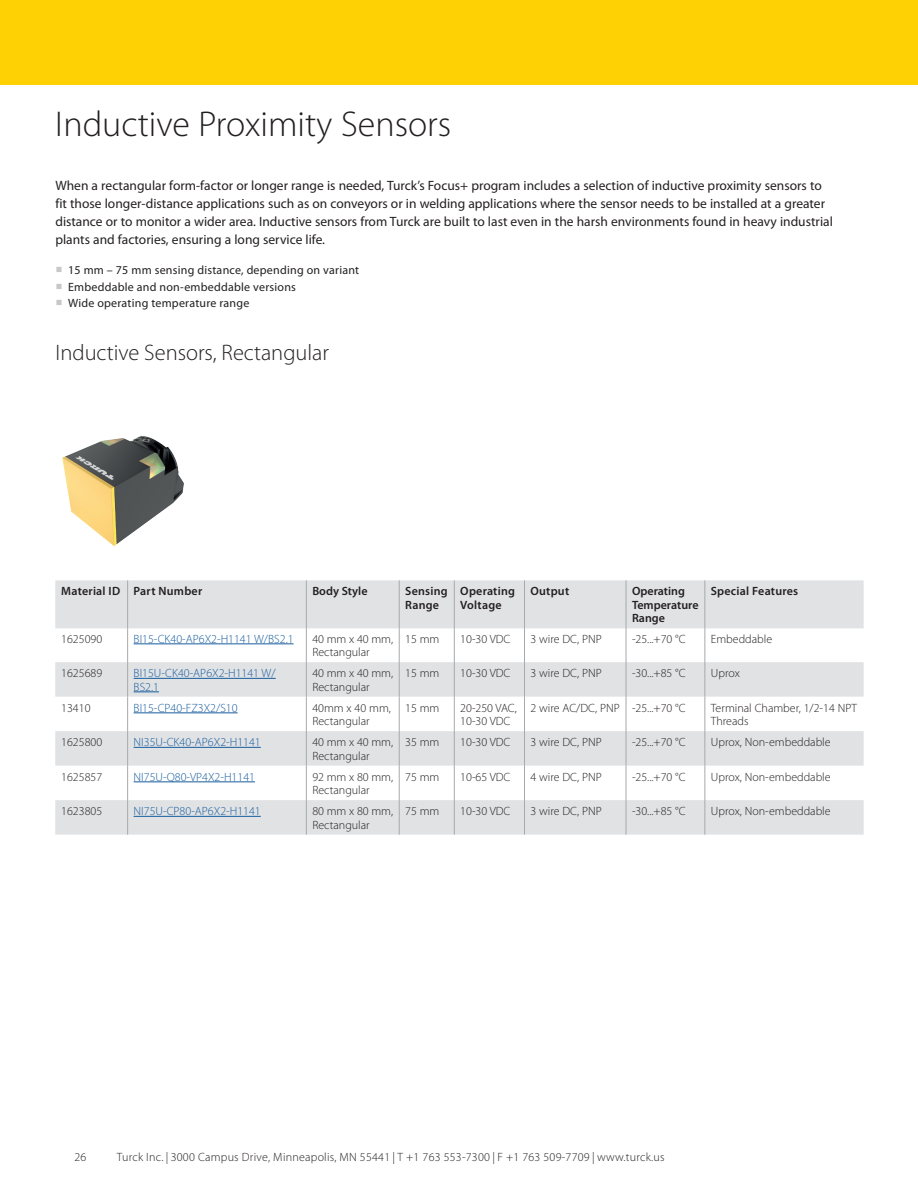
<style>
.page{position:relative;width:918px;height:1188px;background:#fff}
.page>*{position:absolute;margin:0;border:0;box-sizing:border-box;transform-origin:0 0}
.copyright{font:300 36px "Myriad Pro";color:#231f20}
.bro_headline_copy_light{font:300 22.5px "Myriad Pro";color:#231f20}
.copyright-2{font:13.5px/18px "Myriad Pro";color:#231f20}
.copyright-3{font:300 12px/13.5px "Myriad Pro";color:#231f20}
.copyright-4{font:300 12px/13.5px "Myriad Pro";color:#175d9e}
.t1{font:12px "Myriad Pro";letter-spacing:.02em;color:#231f20}
.copyright-5{font:300 12px "Myriad Pro";letter-spacing:.02em;color:#231f20}
.bro_copy_table{font:600 12px/13.5px "Myriad Pro";letter-spacing:.02em;color:#231f20}
.copyright-6{font:600 12px/13.5px "Myriad Pro";color:#231f20}
.s1{font-family:"Minion Pro";font-size:18px;color:#c7c8ca}
</style>
<div class="page">
<div style="left:0;top:0;width:918px;height:84px;background:#fed105"></div>
<svg style="left:55px;top:580px;width:809px;height:255px;fill:#e1e2e4"></svg>
<hr style="left:399px;top:628px;width:1px;height:34px;background:#a8a9ad">
<hr style="left:399px;top:697px;width:1px;height:34px;background:#a8a9ad">
<hr style="left:399px;top:766px;width:1px;height:34px;background:#a8a9ad">
<hr style="left:399px;top:580px;width:1px;height:48px;background:#a8a9ad">
<hr style="left:399px;top:662px;width:1px;height:35px;background:#a8a9ad">
<hr style="left:399px;top:731px;width:1px;height:35px;background:#a8a9ad">
<hr style="left:399px;top:800px;width:1px;height:35px;background:#a8a9ad">
<hr style="left:454px;top:800px;width:1px;height:35px;background:#a8a9ad">
<hr style="left:524px;top:800px;width:1px;height:35px;background:#a8a9ad">
<hr style="left:626px;top:800px;width:1px;height:35px;background:#a8a9ad">
<hr style="left:704px;top:800px;width:1px;height:35px;background:#a8a9ad">
<hr style="left:454px;top:731px;width:1px;height:35px;background:#a8a9ad">
<hr style="left:524px;top:731px;width:1px;height:35px;background:#a8a9ad">
<hr style="left:626px;top:731px;width:1px;height:35px;background:#a8a9ad">
<hr style="left:704px;top:731px;width:1px;height:35px;background:#a8a9ad">
<hr style="left:454px;top:628px;width:1px;height:34px;background:#a8a9ad">
<hr style="left:524px;top:628px;width:1px;height:34px;background:#a8a9ad">
<hr style="left:626px;top:628px;width:1px;height:34px;background:#a8a9ad">
<hr style="left:704px;top:628px;width:1px;height:34px;background:#a8a9ad">
<hr style="left:454px;top:697px;width:1px;height:34px;background:#a8a9ad">
<hr style="left:524px;top:697px;width:1px;height:34px;background:#a8a9ad">
<hr style="left:626px;top:697px;width:1px;height:34px;background:#a8a9ad">
<hr style="left:704px;top:697px;width:1px;height:34px;background:#a8a9ad">
<hr style="left:454px;top:766px;width:1px;height:34px;background:#a8a9ad">
<hr style="left:524px;top:766px;width:1px;height:34px;background:#a8a9ad">
<hr style="left:626px;top:766px;width:1px;height:34px;background:#a8a9ad">
<hr style="left:704px;top:766px;width:1px;height:34px;background:#a8a9ad">
<hr style="left:454px;top:662px;width:1px;height:35px;background:#a8a9ad">
<hr style="left:524px;top:662px;width:1px;height:35px;background:#a8a9ad">
<hr style="left:626px;top:662px;width:1px;height:35px;background:#a8a9ad">
<hr style="left:704px;top:662px;width:1px;height:35px;background:#a8a9ad">
<hr style="left:454px;top:580px;width:1px;height:48px;background:#a8a9ad">
<hr style="left:524px;top:580px;width:1px;height:48px;background:#a8a9ad">
<hr style="left:626px;top:580px;width:1px;height:48px;background:#a8a9ad">
<hr style="left:127px;top:580px;width:1px;height:48px;background:#a8a9ad">
<hr style="left:306px;top:580px;width:1px;height:48px;background:#a8a9ad">
<hr style="left:704px;top:580px;width:1px;height:48px;background:#a8a9ad">
<hr style="left:127px;top:628px;width:1px;height:34px;background:#a8a9ad">
<hr style="left:306px;top:628px;width:1px;height:34px;background:#a8a9ad">
<hr style="left:127px;top:662px;width:1px;height:35px;background:#a8a9ad">
<hr style="left:306px;top:662px;width:1px;height:35px;background:#a8a9ad">
<hr style="left:127px;top:697px;width:1px;height:34px;background:#a8a9ad">
<hr style="left:306px;top:697px;width:1px;height:34px;background:#a8a9ad">
<hr style="left:127px;top:731px;width:1px;height:35px;background:#a8a9ad">
<hr style="left:306px;top:731px;width:1px;height:35px;background:#a8a9ad">
<hr style="left:127px;top:766px;width:1px;height:34px;background:#a8a9ad">
<hr style="left:306px;top:766px;width:1px;height:34px;background:#a8a9ad">
<hr style="left:127px;top:800px;width:1px;height:35px;background:#a8a9ad">
<hr style="left:306px;top:800px;width:1px;height:35px;background:#a8a9ad">
<hr style="left:134px;top:644px;width:160px;height:1px;background:#175d9e">
<hr style="left:134px;top:678px;width:142px;height:1px;background:#175d9e">
<svg style="left:134px;top:692px;width:25px;height:1px"></svg>
<hr style="left:134px;top:713px;width:104px;height:1px;background:#175d9e">
<hr style="left:134px;top:747px;width:127px;height:1px;background:#175d9e">
<hr style="left:134px;top:782px;width:121px;height:1px;background:#175d9e">
<hr style="left:134px;top:816px;width:127px;height:1px;background:#175d9e">
<img style="left:62px;top:435px;width:122px;height:111px">
<p class="copyright" style="left:55px;top:104px;width:398px">Inductive Proximity Sensors</p>
<p class="copyright-2" style="left:55px;top:176px;width:779px">When a rectangular form-factor or longer range is needed, Turck’s Focus+ program includes a selection of inductive proximity sensors to fit those longer-distance applications such as on conveyors or in welding applications where the sensor needs to be installed at a greater distance or to monitor a wider area. Inductive sensors from Turck are built to last even in the harsh environments found in heavy industrial plants and factories, ensuring a long service life.</p>
<p class="t1" style="left:55px;top:263px;width:305px"><span class="s1">■</span> 15 mm – 75 mm sensing distance, depending on variant</p>
<p class="t1" style="left:55px;top:279px;width:242px"><span class="s1">■</span> Embeddable and non-embeddable versions</p>
<p class="t1" style="left:55px;top:296px;width:195px"><span class="s1">■</span> Wide operating temperature range</p>
<p class="bro_headline_copy_light" style="left:55px;top:340px;width:275px">Inductive Sensors, Rectangular</p>
<p class="bro_copy_table" style="left:61px;top:584px;width:60px">Material ID</p>
<p class="bro_copy_table" style="left:134px;top:584px;width:70px">Part Number</p>
<p class="copyright-6" style="left:312px;top:584px;width:57px">Body Style</p>
<p class="bro_copy_table" style="left:405px;top:584px;width:44px">Sensing<br>Range</p>
<p class="bro_copy_table" style="left:460px;top:584px;width:56px">Operating<br>Voltage</p>
<p class="bro_copy_table" style="left:531px;top:584px;width:40px">Output</p>
<p class="copyright-6" style="left:632px;top:584px;width:68px">Operating<br>Temperature<br>Range</p>
<p class="bro_copy_table" style="left:711px;top:584px;width:89px">Special Features</p>
<p class="copyright-3" style="left:61px;top:632px;width:42px">1625090</p>
<p class="copyright-4" style="left:134px;top:632px;width:161px">BI15-CK40-AP6X2-H1141 W/BS2.1</p>
<p class="copyright-3" style="left:312px;top:632px;width:82px">40 mm x 40 mm,<br>Rectangular</p>
<p class="copyright-3" style="left:405px;top:632px;width:36px">15 mm</p>
<p class="copyright-3" style="left:460px;top:632px;width:52px">10-30 VDC</p>
<p class="copyright-3" style="left:531px;top:632px;width:73px">3 wire DC, PNP</p>
<p class="copyright-3" style="left:632px;top:632px;width:55px">-25...+70 °C</p>
<p class="copyright-3" style="left:711px;top:632px;width:63px">Embeddable</p>
<p class="copyright-3" style="left:61px;top:667px;width:42px">1625689</p>
<p class="copyright-4" style="left:134px;top:667px;width:144px">BI15U-CK40-AP6X2-H1141 W/<br>BS2.1</p>
<p class="copyright-3" style="left:312px;top:667px;width:82px">40 mm x 40 mm,<br>Rectangular</p>
<p class="copyright-3" style="left:405px;top:667px;width:36px">15 mm</p>
<p class="copyright-3" style="left:460px;top:667px;width:52px">10-30 VDC</p>
<p class="copyright-3" style="left:531px;top:667px;width:73px">3 wire DC, PNP</p>
<p class="copyright-3" style="left:632px;top:667px;width:55px">-30...+85 °C</p>
<p class="copyright-3" style="left:711px;top:667px;width:30px">Uprox</p>
<p class="copyright-3" style="left:61px;top:701px;width:31px">13410</p>
<p class="copyright-4" style="left:134px;top:701px;width:105px">BI15-CP40-FZ3X2/S10</p>
<p class="copyright-3" style="left:312px;top:701px;width:80px">40mm x 40 mm,<br>Rectangular</p>
<p class="copyright-3" style="left:405px;top:701px;width:36px">15 mm</p>
<p class="copyright-3" style="left:460px;top:701px;width:58px">20-250 VAC,<br>10-30 VDC</p>
<p class="copyright-3" style="left:531px;top:701px;width:91px">2 wire AC/DC, PNP</p>
<p class="copyright-3" style="left:632px;top:701px;width:55px">-25...+70 °C</p>
<p class="copyright-3" style="left:711px;top:701px;width:148px">Terminal Chamber, 1/2-14 NPT<br>Threads</p>
<p class="copyright-3" style="left:61px;top:736px;width:42px">1625800</p>
<p class="copyright-4" style="left:134px;top:736px;width:129px">NI35U-CK40-AP6X2-H1141</p>
<p class="copyright-3" style="left:312px;top:736px;width:82px">40 mm x 40 mm,<br>Rectangular</p>
<p class="copyright-3" style="left:405px;top:736px;width:36px">35 mm</p>
<p class="copyright-3" style="left:460px;top:736px;width:52px">10-30 VDC</p>
<p class="copyright-3" style="left:531px;top:736px;width:73px">3 wire DC, PNP</p>
<p class="copyright-3" style="left:632px;top:736px;width:55px">-25...+70 °C</p>
<p class="copyright-3" style="left:711px;top:736px;width:121px">Uprox, Non-embeddable</p>
<p class="copyright-3" style="left:61px;top:770px;width:42px">1625857</p>
<p class="copyright-4" style="left:134px;top:770px;width:123px">NI75U-Q80-VP4X2-H1141</p>
<p class="copyright-3" style="left:312px;top:770px;width:82px">92 mm x 80 mm,<br>Rectangular</p>
<p class="copyright-3" style="left:405px;top:770px;width:36px">75 mm</p>
<p class="copyright-3" style="left:460px;top:770px;width:52px">10-65 VDC</p>
<p class="copyright-3" style="left:531px;top:770px;width:73px">4 wire DC, PNP</p>
<p class="copyright-3" style="left:632px;top:770px;width:55px">-25...+70 °C</p>
<p class="copyright-3" style="left:711px;top:770px;width:121px">Uprox, Non-embeddable</p>
<p class="copyright-3" style="left:61px;top:805px;width:42px">1623805</p>
<p class="copyright-4" style="left:134px;top:805px;width:129px">NI75U-CP80-AP6X2-H1141</p>
<p class="copyright-3" style="left:312px;top:805px;width:82px">80 mm x 80 mm,<br>Rectangular</p>
<p class="copyright-3" style="left:405px;top:805px;width:36px">75 mm</p>
<p class="copyright-3" style="left:460px;top:805px;width:52px">10-30 VDC</p>
<p class="copyright-3" style="left:531px;top:805px;width:73px">3 wire DC, PNP</p>
<p class="copyright-3" style="left:632px;top:805px;width:55px">-30...+85 °C</p>
<p class="copyright-3" style="left:711px;top:805px;width:121px">Uprox, Non-embeddable</p>
<p class="copyright-3" style="left:74px;top:1150px;width:13px">26</p>
<p class="copyright-5" style="left:117px;top:1150px;width:549px">Turck Inc. | 3000 Campus Drive, Minneapolis, MN 55441 | T +1 763 553-7300 | F +1 763 509-7709 | www.turck.us</p>
</div>
